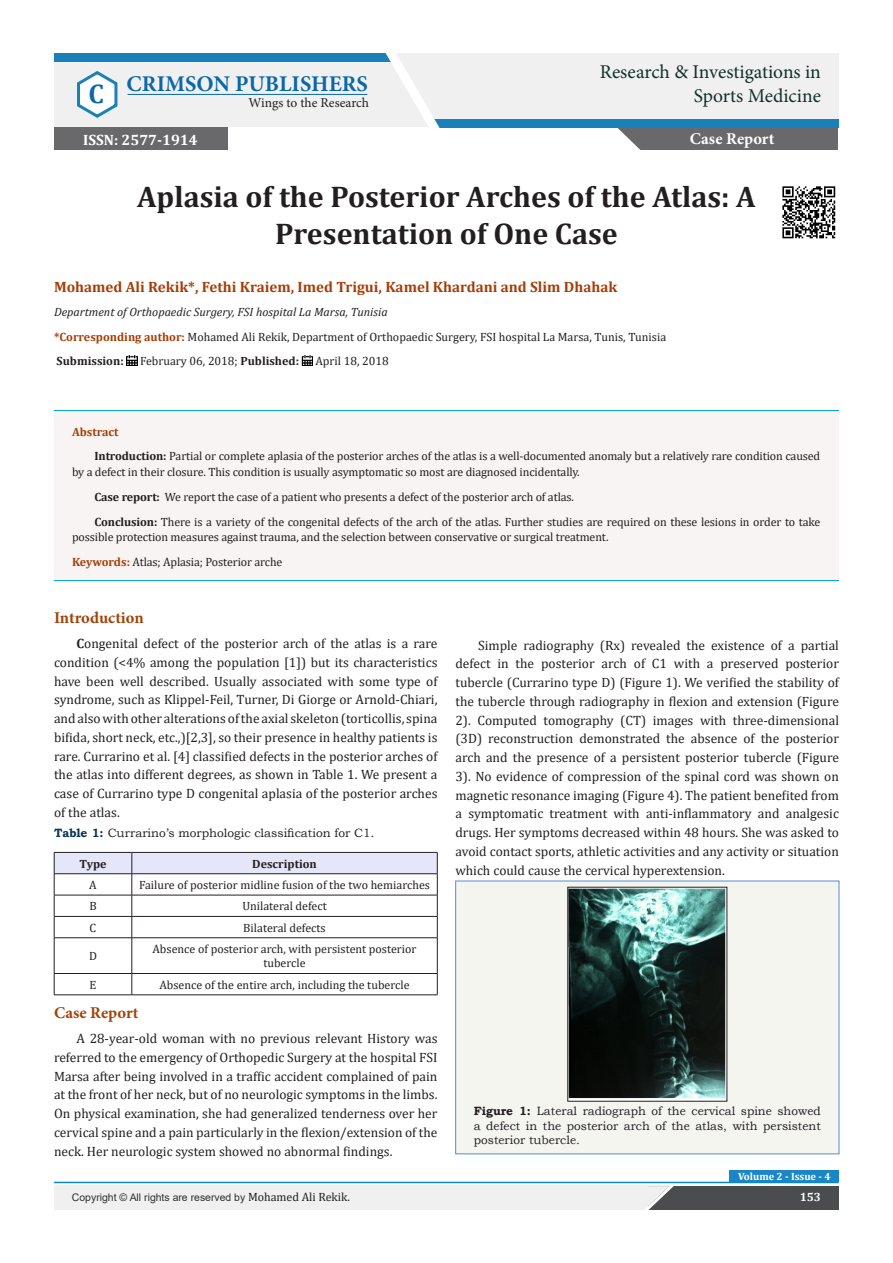
<style>
.page{position:relative;width:893px;height:1263px;background:#fff}
.page>*{position:absolute;margin:0;border:0;box-sizing:border-box;transform-origin:0 0}
.t1{font:700 30px/37.5px "Cambria";color:#231f20;text-align:center}
.t2{font:700 27px "Cambria";color:#0b67a8}
.t3{font:700 22.5px "Minion Pro";color:#0b67a8}
.t4{font:19.5px "Minion Pro";color:#12302b}
.t5{font:700 16.5px "Minion Pro";color:#a14307}
.t6{font:700 16.5px "Minion Pro";letter-spacing:.005em;color:#fff}
.t7{font:700 15px "Cambria";color:#a73d07}
.t8{font:700 15px "Cambria";color:#fff}
.t9{font:13.5px/18.8px "Cambria";color:#231f20;text-align:justify}
.t10{font:13.5px "Minion Pro";color:#231f20}
.t11{font:12px/15.8px "Cambria";letter-spacing:-.01em;color:#231f20}
.t12{font:12px/14.4px "Bookman Old Style";color:#231f20;text-align:justify}
.t13{font:italic 12px "Cambria";color:#231f20}
.t14{font:700 12px "Cambria";color:#231f20}
.t15{font:700 12px "Cambria";color:#a73d07}
.t16{font:700 12px "Cambria";color:#fff}
.t17{font:10.5px "Arial";color:#312f30}
.t18{font:700 10.5px "Cambria";color:#fff}
.s1{font-weight:700;color:#a73d07}
.s2{font-weight:700}
.s3{font-weight:700;color:#0c3650}
.s4{font-family:"Cambria";font-size:12px;color:#231f20}
</style>
<div class="page">
<svg style="left:54px;top:852px;width:384px;height:85px"></svg>
<hr style="left:54px;top:937px;width:78px;height:1px;background:#231f20">
<hr style="left:54px;top:938px;width:1px;height:35px;background:#231f20">
<hr style="left:132px;top:937px;width:305px;height:1px;background:#231f20">
<hr style="left:132px;top:938px;width:1px;height:35px;background:#231f20">
<hr style="left:437px;top:938px;width:1px;height:35px;background:#231f20">
<hr style="left:54px;top:973px;width:78px;height:1px;background:#231f20">
<svg style="left:54px;top:974px;width:1px;height:20px"></svg>
<hr style="left:132px;top:973px;width:305px;height:1px;background:#231f20">
<svg style="left:132px;top:974px;width:1px;height:20px"></svg>
<svg style="left:437px;top:974px;width:1px;height:21px"></svg>
<hr style="left:54px;top:994px;width:78px;height:1px;background:#231f20">
<hr style="left:132px;top:994px;width:305px;height:1px;background:#231f20">
<div style="left:456px;top:881px;width:383px;height:273px;background:#f5f5f0"></div>
<img style="left:570px;top:889px;width:155px;height:210px">
<div style="left:568px;top:887px;width:159px;height:214px;border:1px solid #231f20"></div>
<div style="left:614px;top:128px;width:224px;height:22px;background:#69696c"></div>
<svg style="left:614px;top:128px;width:26px;height:22px"></svg>
<div style="left:54px;top:54px;width:785px;height:73px;background:#f0f0f0"></div>
<svg style="left:77px;top:71px;width:41px;height:47px"></svg>
<hr style="left:128px;top:94px;width:239px;height:1px;background:#0b67a8">
<div style="left:431px;top:119px;width:408px;height:9px;background:#1981b8"></div>
<div style="left:54px;top:54px;width:338px;height:8px;background:#1981b8"></div>
<svg style="left:344px;top:53px;width:111px;height:75px"></svg>
<div style="left:647px;top:1186px;width:192px;height:23px;background:#4b4c4d"></div>
<div style="left:54px;top:1186px;width:593px;height:23px;background:#f0f0f0"></div>
<svg style="left:639px;top:1181px;width:41px;height:29px"></svg>
<hr style="left:54px;top:1185px;width:615px;height:1px;background:#f0f0f0">
<hr style="left:54px;top:1182px;width:784px;height:1px;background:#0b88c4">
<div style="left:730px;top:1170px;width:109px;height:12px;background:#1b86c6"></div>
<svg style="left:126px;top:355px;width:11px;height:11px"></svg>
<svg style="left:302px;top:355px;width:11px;height:11px"></svg>
<div style="left:54px;top:127px;width:173px;height:23px;background:#69696c"></div>
<img style="left:782px;top:186px;width:54px;height:53px">
<div style="left:54px;top:411px;width:784px;height:170px;background:#f7f4f3"></div>
<hr style="left:55px;top:410px;width:784px;height:1px;background:#08aadb">
<hr style="left:54px;top:580px;width:784px;height:1px;background:#08aadb">
<p class="t4" style="left:600px;top:59px;width:223px">Research &amp; Investigations in</p>
<p class="t3" style="left:127px;top:68px;width:243px">CRIMSON PUBLISHERS</p>
<p class="t10" style="left:249px;top:94px;width:122px">Wings to the Research</p>
<p class="t2" style="left:88px;top:74px;width:17px">C</p>
<p class="t4" style="left:694px;top:82px;width:129px">Sports Medicine</p>
<p class="t8" style="left:83px;top:129px;width:116px">ISSN: 2577-1914</p>
<p class="t6" style="left:690px;top:127px;width:86px">Case Report</p>
<p class="t1" style="left:137px;top:177px;width:620px">Aplasia of the Posterior Arches of the Atlas: A<br>Presentation of One Case</p>
<p class="t7" style="left:54px;top:277px;width:565px">Mohamed Ali Rekik*, Fethi Kraiem, Imed Trigui, Kamel Khardani and Slim Dhahak</p>
<p class="t13" style="left:54px;top:303px;width:335px">Department of Orthopaedic Surgery, FSI hospital La Marsa, Tunisia</p>
<p class="t11" style="left:54px;top:329px;width:614px"><span class="s1">*Corresponding author:</span> Mohamed Ali Rekik, Department of Orthopaedic Surgery, FSI hospital La Marsa, Tunis, Tunisia</p>
<p class="t14" style="left:57px;top:352px;width:69px">Submission:</p>
<p class="t11" style="left:140px;top:353px;width:160px">February 06, 2018; <span class="s2">Published:</span></p>
<p class="t11" style="left:315px;top:353px;width:75px">April 18, 2018</p>
<p class="t15" style="left:72px;top:423px;width:48px">Abstract</p>
<p class="t11" style="left:72px;top:448px;width:750px;text-indent:22px"><span class="s2">Introduction:</span> Partial or complete aplasia of the posterior arches of the atlas is a well-documented anomaly but a relatively rare condition caused by a defect in their closure. This condition is usually asymptomatic so most are diagnosed incidentally.</p>
<p class="t11" style="left:94px;top:489px;width:481px"><span class="s2">Case report:</span> We report the case of a patient who presents a defect of the posterior arch of atlas.</p>
<p class="t11" style="left:72px;top:514px;width:750px;text-indent:22px"><span class="s2">Conclusion:</span> There is a variety of the congenital defects of the arch of the atlas. Further studies are required on these lesions in order to take possible protection measures against trauma, and the selection between conservative or surgical treatment.</p>
<p class="t11" style="left:72px;top:554px;width:212px"><span class="s1">Keywords:</span> Atlas; Aplasia; Posterior arche</p>
<p class="t5" style="left:54px;top:606px;width:91px">Introduction</p>
<p class="t9" style="left:54px;top:634px;width:385px;text-indent:22px"><span class="s2">C</span>ongenital defect of the posterior arch of the atlas is a rare condition (&lt;4% among the population [1]) but its characteristics have been well described. Usually associated with some type of syndrome, such as Klippel-Feil, Turner, Di Giorge or Arnold-Chiari, and also with other alterations of the axial skeleton (torticollis, spina bifida, short neck, etc.,)[2,3], so their presence in healthy patients is rare. Currarino et al. [4] classified defects in the posterior arches of the atlas into different degrees, as shown in Table 1. We present a case of Currarino type D congenital aplasia of the posterior arches of the atlas.</p>
<p class="t12" style="left:54px;top:826px;width:322px"><span class="s3">Table 1:</span> Currarino’s morphologic classification for C1.</p>
<p class="t14" style="left:79px;top:855px;width:29px">Type</p>
<p class="t14" style="left:252px;top:855px;width:66px">Description</p>
<p class="t11" style="left:89px;top:877px;width:9px">A</p>
<p class="t11" style="left:139px;top:877px;width:292px">Failure of posterior midline fusion of the two hemiarches</p>
<p class="t11" style="left:89px;top:898px;width:9px">B</p>
<p class="t11" style="left:242px;top:898px;width:86px">Unilateral defect</p>
<p class="t11" style="left:90px;top:920px;width:8px">C</p>
<p class="t11" style="left:243px;top:920px;width:84px">Bilateral defects</p>
<p class="t11" style="left:89px;top:948px;width:9px">D</p>
<p class="t11" style="left:153px;top:942px;width:265px;line-height:14.4px;text-align:center">Absence of posterior arch, with persistent posterior tubercle</p>
<p class="t11" style="left:90px;top:977px;width:8px">E</p>
<p class="t11" style="left:159px;top:977px;width:252px">Absence of the entire arch, including the tubercle</p>
<p class="t5" style="left:54px;top:1001px;width:86px">Case Report</p>
<p class="t9" style="left:54px;top:1029px;width:385px;text-indent:22px">A 28-year-old woman with no previous relevant History was referred to the emergency of Orthopedic Surgery at the hospital FSI Marsa after being involved in a traffic accident complained of pain at the front of her neck, but of no neurologic symptoms in the limbs.<br>On physical examination, she had generalized tenderness over her cervical spine and a pain particularly in the flexion/extension of the neck. Her neurologic system showed no abnormal findings.</p>
<p class="t9" style="left:455px;top:635px;width:385px;text-indent:22px">Simple radiography (Rx) revealed the existence of a partial defect in the posterior arch of C1 with a preserved posterior tubercle (Currarino type D) (Figure 1). We verified the stability of the tubercle through radiography in flexion and extension (Figure 2). Computed tomography (CT) images with three-dimensional (3D) reconstruction demonstrated the absence of the posterior arch and the presence of a persistent posterior tubercle (Figure 3). No evidence of compression of the spinal cord was shown on magnetic resonance imaging (Figure 4). The patient benefited from a symptomatic treatment with anti-inflammatory and analgesic drugs. Her symptoms decreased within 48 hours. She was asked to avoid contact sports, athletic activities and any activity or situation which could cause the cervical hyperextension.</p>
<p class="t12" style="left:474px;top:1104px;width:348px"><span class="s2">Figure 1:</span> Lateral radiograph of the cervical spine showed a defect in the posterior arch of the atlas, with persistent posterior tubercle.</p>
<p class="t18" style="left:738px;top:1169px;width:94px">Volume 2 - Issue - 4</p>
<p class="t17" style="left:72px;top:1190px;width:279px">Copyright © All rights are reserved by <span class="s4">Mohamed Ali Rekik.</span></p>
<p class="t16" style="left:800px;top:1189px;width:23px">153</p>
</div>
